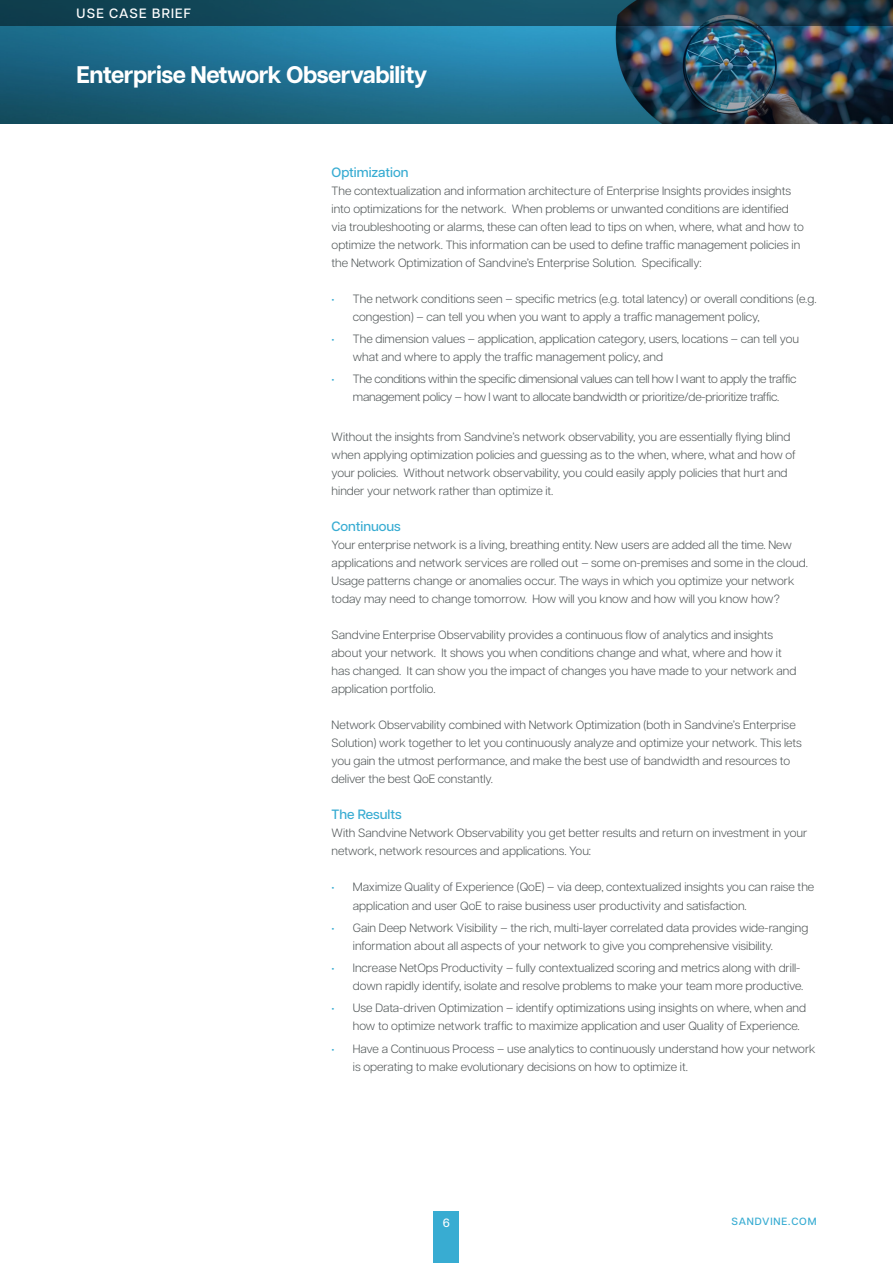
<style>
.page{position:relative;width:893px;height:1263px;background:#fff}
.page>*{position:absolute;margin:0;border:0;box-sizing:border-box;transform-origin:0 0}
.t1{font:700 24px "Articulat CF";letter-spacing:-.02em;color:#fff}
.t2{font:500 13.5px "Articulat CF";color:#38acd2}
.t3{font:500 13.5px "Articulat CF";letter-spacing:.09em;color:#fff}
.t4{font:300 12px/18px "Articulat CF";color:#505657}
.t5{font:300 12px/18px "Articulat CF";letter-spacing:-.02em;color:#505657;text-align:center}
.t6{font:500 12px "Articulat CF";color:#fff}
.t7{font:500 10.5px "Articulat CF";letter-spacing:.08em;color:#38acd2}
.s1{color:#38acd2}
</style>
<div class="page">
<img style="left:0;top:26px;width:893px;height:97px">
<svg style="left:0;top:0;width:893px;height:26px;background:#174658"></svg>
<div style="left:434px;top:1212px;width:25px;height:51px;background:#38acd2"></div>
<p class="t3" style="left:77px;top:4px;width:116px">USE CASE BRIEF</p>
<h1 class="t1" style="left:77px;top:57px;width:352px">Enterprise Network Observability</h1>
<p class="t2" style="left:332px;top:162px;width:78px">Optimization</p>
<p class="t4" style="left:332px;top:181px;width:474px">The contextualization and information architecture of Enterprise Insights provides insights into optimizations for the network. When problems or unwanted conditions are identified via troubleshooting or alarms, these can often lead to tips on when, where, what and how to optimize the network. This information can be used to define traffic management policies in the Network Optimization of Sandvine’s Enterprise Solution. Specifically:</p>
<p class="t4" style="left:353px;top:289px;width:465px;text-indent:-21px"><span class="s1">•</span> The network conditions seen – specific metrics (e.g. total latency) or overall conditions (e.g. congestion) – can tell you when you want to apply a traffic management policy,</p>
<p class="t4" style="left:353px;top:329px;width:448px;text-indent:-21px"><span class="s1">•</span> The dimension values – application, application category, users, locations – can tell you what and where to apply the traffic management policy, and</p>
<p class="t5" style="left:332px;top:369px;width:466px"><span class="s1">•</span> The conditions within the specific dimensional values can tell how I want to apply the traffic management policy – how I want to allocate bandwidth or prioritize/de-prioritize traffic.</p>
<p class="t4" style="left:332px;top:427px;width:466px">Without the insights from Sandvine’s network observability, you are essentially flying blind when applying optimization policies and guessing as to the when, where, what and how of your policies. Without network observability, you could easily apply policies that hurt and hinder your network rather than optimize it.</p>
<p class="t2" style="left:332px;top:517px;width:71px">Continuous</p>
<p class="t4" style="left:332px;top:535px;width:478px">Your enterprise network is a living, breathing entity. New users are added all the time. New applications and network services are rolled out – some on-premises and some in the cloud.<br>Usage patterns change or anomalies occur. The ways in which you optimize your network today may need to change tomorrow. How will you know and how will you know how?</p>
<p class="t4" style="left:332px;top:625px;width:466px">Sandvine Enterprise Observability provides a continuous flow of analytics and insights about your network. It shows you when conditions change and what, where and how it has changed. It can show you the impact of changes you have made to your network and application portfolio.</p>
<p class="t4" style="left:332px;top:715px;width:472px">Network Observability combined with Network Optimization (both in Sandvine’s Enterprise Solution) work together to let you continuously analyze and optimize your network. This lets you gain the utmost performance, and make the best use of bandwidth and resources to deliver the best QoE constantly.</p>
<p class="t2" style="left:332px;top:805px;width:72px">The Results</p>
<p class="t4" style="left:332px;top:823px;width:477px">With Sandvine Network Observability you get better results and return on investment in your network, network resources and applications. You:</p>
<p class="t4" style="left:353px;top:877px;width:463px;text-indent:-21px"><span class="s1">•</span> Maximize Quality of Experience (QoE) – via deep, contextualized insights you can raise the application and user QoE to raise business user productivity and satisfaction.</p>
<p class="t4" style="left:353px;top:918px;width:457px;text-indent:-21px"><span class="s1">•</span> Gain Deep Network Visibility – the rich, multi-layer correlated data provides wide-ranging information about all aspects of your network to give you comprehensive visibility.</p>
<p class="t4" style="left:332px;top:958px;width:473px;text-align:right"><span class="s1">•</span> Increase NetOps Productivity – fully contextualized scoring and metrics along with drill&shy;down rapidly identify, isolate and resolve problems to make your team more productive.</p>
<p class="t4" style="left:353px;top:998px;width:455px;text-indent:-21px"><span class="s1">•</span> Use Data-driven Optimization – identify optimizations using insights on where, when and how to optimize network traffic to maximize application and user Quality of Experience.</p>
<p class="t4" style="left:353px;top:1038px;width:464px;text-indent:-21px"><span class="s1">•</span> Have a Continuous Process – use analytics to continuously understand how your network is operating to make evolutionary decisions on how to optimize it.</p>
<p class="t6" style="left:443px;top:1214px;width:9px">6</p>
<p class="t7" style="left:732px;top:1213px;width:86px">SANDVINE.COM</p>
</div>
